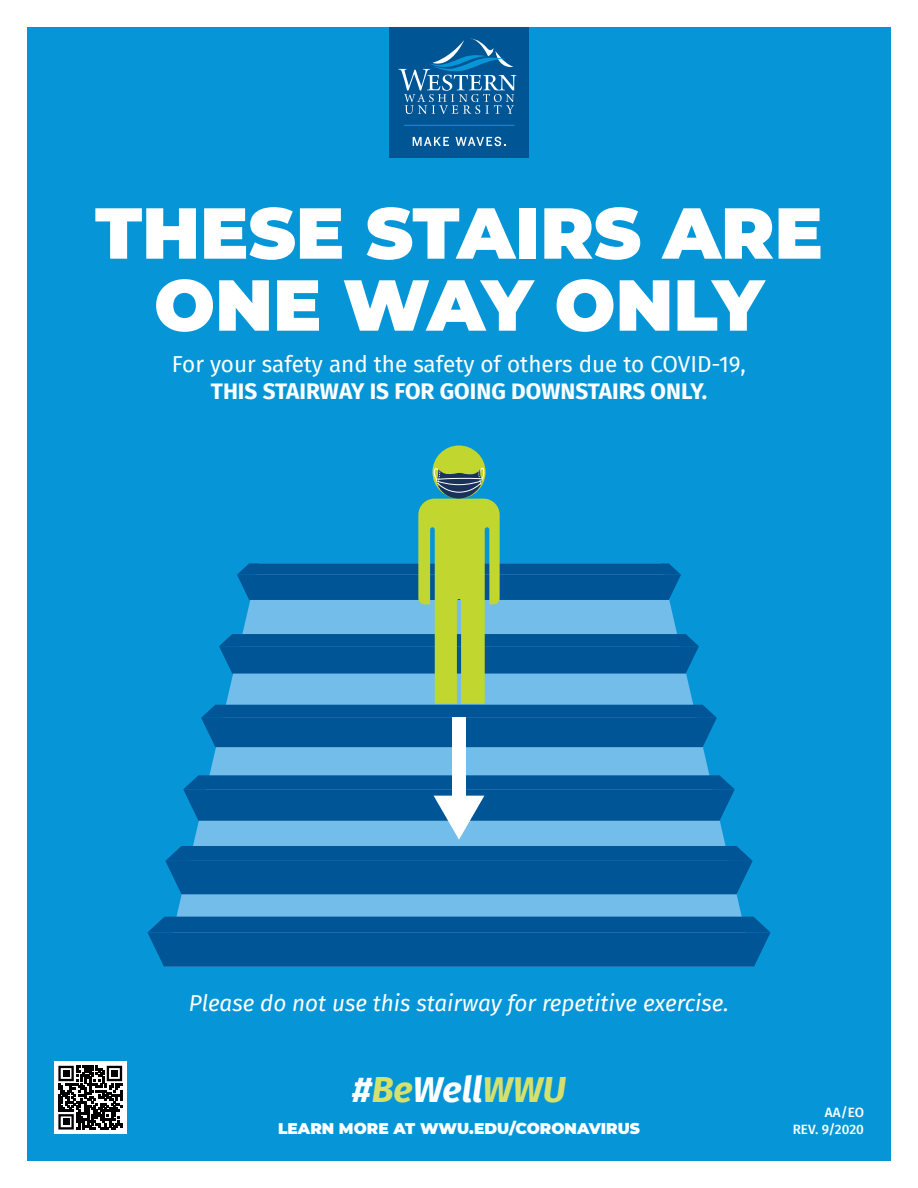
<style>
.page{position:relative;width:918px;height:1188px;background:#fff}
.page>*{position:absolute;margin:0;border:0;box-sizing:border-box;transform-origin:0 0}
.H1_Alternate{font:900 72px/72px "Montserrat";color:#fff;text-align:center}
.t1{font:italic 700 36px "Fira Sans";color:#fff}
.t2{font:22.5px/27px "Fira Sans";color:#fff;text-align:center}
.P1{font:italic 22.5px "Fira Sans";color:#fff}
.t3{font:900 15.45px "Montserrat";color:#fff}
.t4{font:500 13.5px/16.2px "Fira Sans";color:#fff;text-align:right}
.s1{font-weight:700}
.s2{color:#d5e16d}
</style>
<div class="page">
<div style="left:27px;top:27px;width:864px;height:1134px;background:#0696d7"></div>
<div style="left:54px;top:1061px;width:73px;height:73px;background:#fff"></div>
<svg style="left:58px;top:1066px;width:64px;height:64px"></svg>
<div style="left:389px;top:27px;width:140px;height:130px;background:#005595"></div>
<svg style="left:398px;top:38px;width:118px;height:76px"></svg>
<svg style="left:413px;top:137px;width:36px;height:9px"></svg>
<svg style="left:455px;top:137px;width:50px;height:9px"></svg>
<hr style="left:404px;top:125px;width:111px;height:1px;background:#0696d7">
<svg style="left:165px;top:747px;width:588px;height:170px;fill:#72bde9"></svg>
<div style="left:165px;top:846px;width:588px;height:48px;background:#005596"></div>
<div style="left:147px;top:917px;width:624px;height:50px;background:#005596"></div>
<div style="left:452px;top:717px;width:14px;height:80px;background:#fff"></div>
<svg style="left:183px;top:775px;width:552px;height:65px;background:#2b7bb4"></svg>
<svg style="left:201px;top:446px;width:516px;height:301px"></svg>
<p class="H1_Alternate" style="left:95px;top:193px;width:729px">THESE STAIRS ARE<br>ONE WAY ONLY</p>
<h2 class="t2" style="left:172px;top:350px;width:576px">For your safety and the safety of others due to COVID-19,<br><span class="s1">THIS STAIRWAY IS FOR GOING DOWNSTAIRS ONLY.</span></h2>
<p class="P1" style="left:189px;top:986px;width:542px">Please do not use this stairway for repetitive exercise.</p>
<h2 class="t1" style="left:352px;top:1059px;width:215px">#<span class="s2">Be</span>Well<span class="s2">WWU</span></h2>
<p class="t3" style="left:278px;top:1117px;width:363px">LEARN MORE AT WWU.EDU/CORONAVIRUS</p>
<p class="t4" style="left:793px;top:1104px;width:73px">AA/EO<br>REV. 9/2020</p>
</div>
